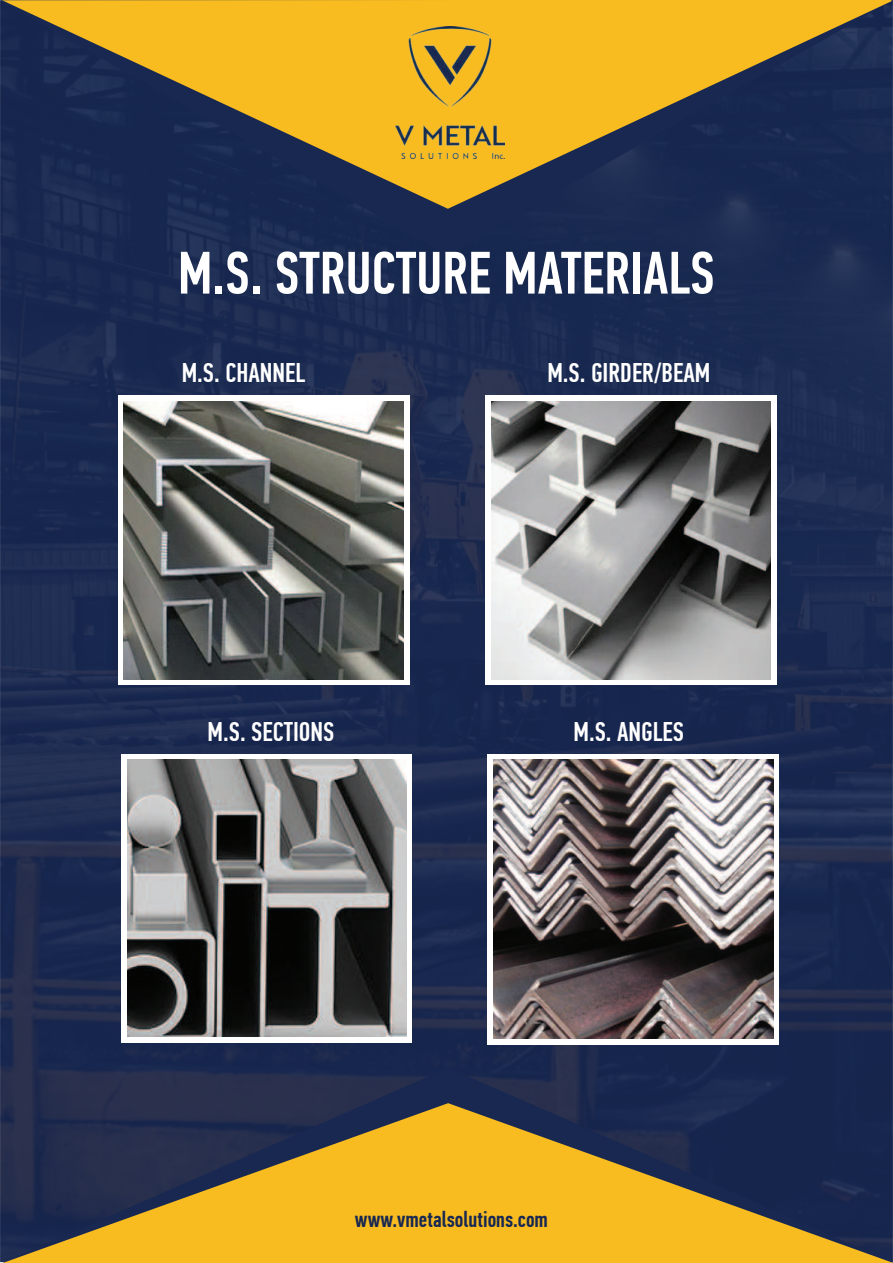
<style>
.page{position:relative;width:893px;height:1263px;background:#fff}
.page>*{position:absolute;margin:0;border:0;box-sizing:border-box;transform-origin:0 0}
.t1{font:500 60px "PF Din Text Comp Pro";color:#fff}
.t2{font:500 27px "PF Din Text Comp Pro";color:#fff}
.t3{font:500 22.5px "PF Din Text Comp Pro";color:#182851}
</style>
<div class="page">
<img style="left:0;top:1px;width:892px;height:1261px">
<svg style="left:0;top:0;width:890px;height:255px;background:#192a51"></svg>
<svg style="left:2px;top:0;width:889px;height:209px;background:#7e6c3a"></svg>
<div style="left:118px;top:395px;width:291px;height:290px;background:#fff"></div>
<img style="left:124px;top:401px;width:279px;height:278px">
<div style="left:486px;top:395px;width:291px;height:290px;background:#fff"></div>
<img style="left:491px;top:401px;width:280px;height:278px">
<div style="left:122px;top:754px;width:290px;height:289px;background:#fff"></div>
<img style="left:127px;top:759px;width:279px;height:278px">
<svg style="left:488px;top:754px;width:291px;height:290px"></svg>
<img style="left:493px;top:760px;width:280px;height:278px">
<svg style="left:3px;top:1068px;width:890px;height:35px;background:#1f2b4d"></svg>
<svg style="left:3px;top:1103px;width:890px;height:160px;background:#8a7237"></svg>
<img style="left:395px;top:26px;width:110px;height:133px">
<h1 class="t1" style="left:178px;top:250px;width:538px">M.S. STRUCTURE MATERIALS</h1>
<p class="t2" style="left:182px;top:363px;width:125px">M.S. CHANNEL</p>
<p class="t2" style="left:547px;top:363px;width:165px">M.S. GIRDER/BEAM</p>
<p class="t2" style="left:208px;top:721px;width:128px">M.S. SECTIONS</p>
<p class="t2" style="left:573px;top:721px;width:112px">M.S. ANGLES</p>
<p class="t3" style="left:350px;top:1209px;width:195px">www.vmetalsolutions.com</p>
<p class="t3" style="left:355px;top:1210px;width:195px">www.vmetalsolutions.com</p>
</div>
